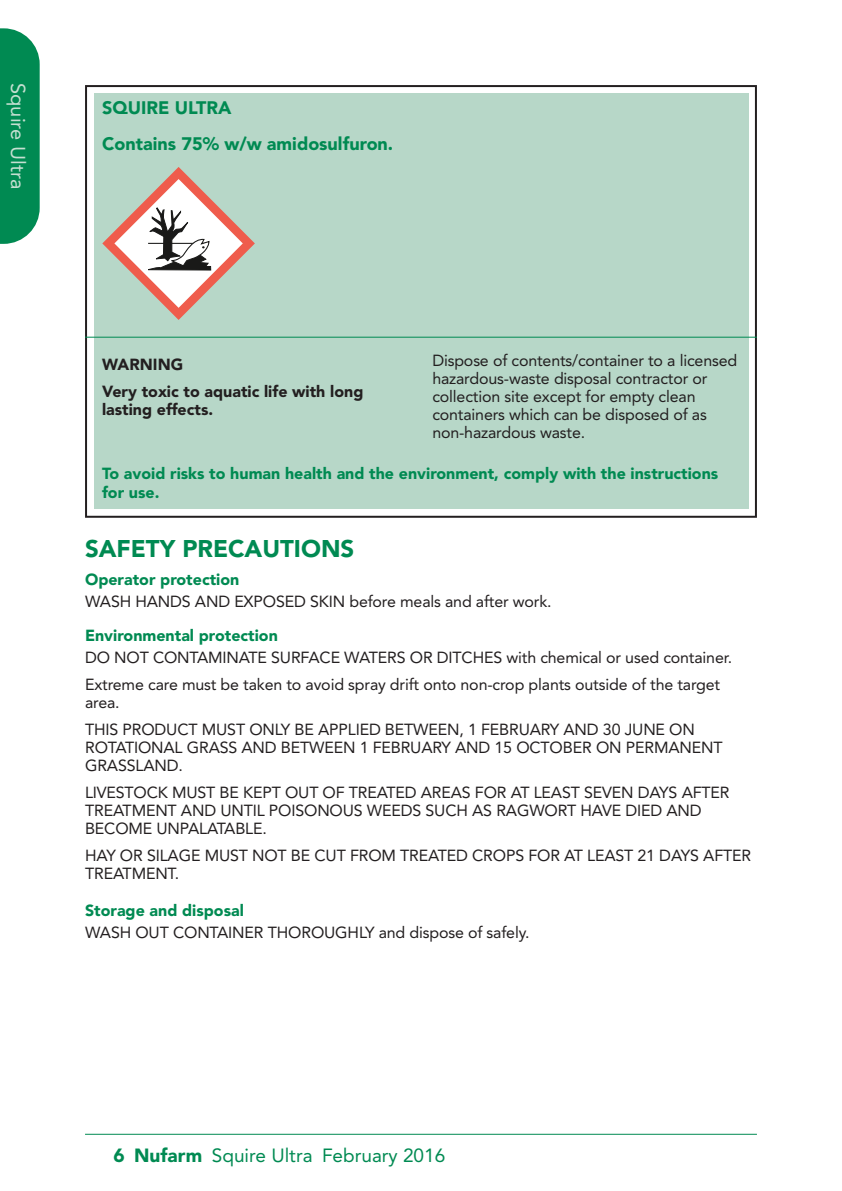
<style>
.page{position:relative;width:842px;height:1191px;background:#fff}
.page>*{position:absolute;margin:0;border:0;box-sizing:border-box;transform-origin:0 0}
.t1{font:900 24px "Avenir";color:#008a52}
.t2{font:20px "Avenir";color:#c5dfd1}
.t3{font:19px "Avenir";color:#008a52}
.t4{font:900 18px/35.4px "Avenir";color:#008a52}
.t5{font:16px/18px "Avenir";letter-spacing:-.01em;color:#231f20}
.t6{font:900 16px/19px "Avenir";color:#008a52}
.t7{font:900 16px/27px "Avenir";color:#231f20}
.s1{font-weight:900}
</style>
<div class="page">
<svg style="left:0;top:28px;width:40px;height:216px;background:#10915d"></svg>
<hr style="left:85px;top:1133px;width:672px;height:1px;background:#008a52">
<div style="left:85px;top:85px;width:672px;height:433px;border:2px solid #231f20"></div>
<div style="left:94px;top:94px;width:654px;height:415px;background:#b7d7c8"></div>
<hr style="left:85px;top:337px;width:672px;height:1px;background:#008a52">
<svg style="left:102px;top:167px;width:153px;height:153px"></svg>
<p class="t2" style="left:26px;top:83px;width:107px;rotate:90deg">Squire Ultra</p>
<p class="t4" style="left:102px;top:90px;width:293px">SQUIRE ULTRA<br>Contains 75% w/w amidosulfuron.</p>
<p class="t5" style="left:432px;top:353px;width:306px">Dispose of contents/container to a licensed hazardous-waste disposal contractor or collection site except for empty clean containers which can be disposed of as non-hazardous waste.</p>
<p class="t6" style="left:102px;top:463px;width:618px">To avoid risks to human health and the environment, comply with the instructions for use.</p>
<p class="t7" style="left:102px;top:351px;width:263px">WARNING<br>Very toxic to aquatic life with long</p>
<p class="t7" style="left:102px;top:396px;width:113px">lasting effects.</p>
<h1 class="t1" style="left:85px;top:528px;width:271px">SAFETY PRECAUTIONS</h1>
<p class="t6" style="left:85px;top:569px;width:156px">Operator protection</p>
<p class="t5" style="left:85px;top:594px;width:468px">WASH HANDS AND EXPOSED SKIN before meals and after work.</p>
<p class="t6" style="left:85px;top:625px;width:194px">Environmental protection</p>
<p class="t5" style="left:85px;top:645px;width:649px;line-height:27px">DO NOT CONTAMINATE SURFACE WATERS OR DITCHES with chemical or used container.<br>Extreme care must be taken to avoid spray drift onto non-crop plants outside of the target</p>
<p class="t5" style="left:85px;top:690px;width:611px;line-height:27px">area.<br>THIS PRODUCT MUST ONLY BE APPLIED BETWEEN, 1 FEBRUARY AND 30 JUNE ON</p>
<p class="t5" style="left:85px;top:739px;width:639px">ROTATIONAL GRASS AND BETWEEN 1 FEBRUARY AND 15 OCTOBER ON PERMANENT<br>GRASSLAND.</p>
<p class="t5" style="left:85px;top:784px;width:646px">LIVESTOCK MUST BE KEPT OUT OF TREATED AREAS FOR AT LEAST SEVEN DAYS AFTER<br>TREATMENT AND UNTIL POISONOUS WEEDS SUCH AS RAGWORT HAVE DIED AND<br>BECOME UNPALATABLE.</p>
<p class="t5" style="left:85px;top:847px;width:668px">HAY OR SILAGE MUST NOT BE CUT FROM TREATED CROPS FOR AT LEAST 21 DAYS AFTER<br>TREATMENT.</p>
<p class="t6" style="left:85px;top:900px;width:160px">Storage and disposal</p>
<p class="t5" style="left:85px;top:925px;width:446px">WASH OUT CONTAINER THOROUGHLY and dispose of safely.</p>
<p class="t3" style="left:113px;top:1147px;width:333px"><span class="s1">6 Nufarm</span> Squire Ultra February 2016</p>
</div>
